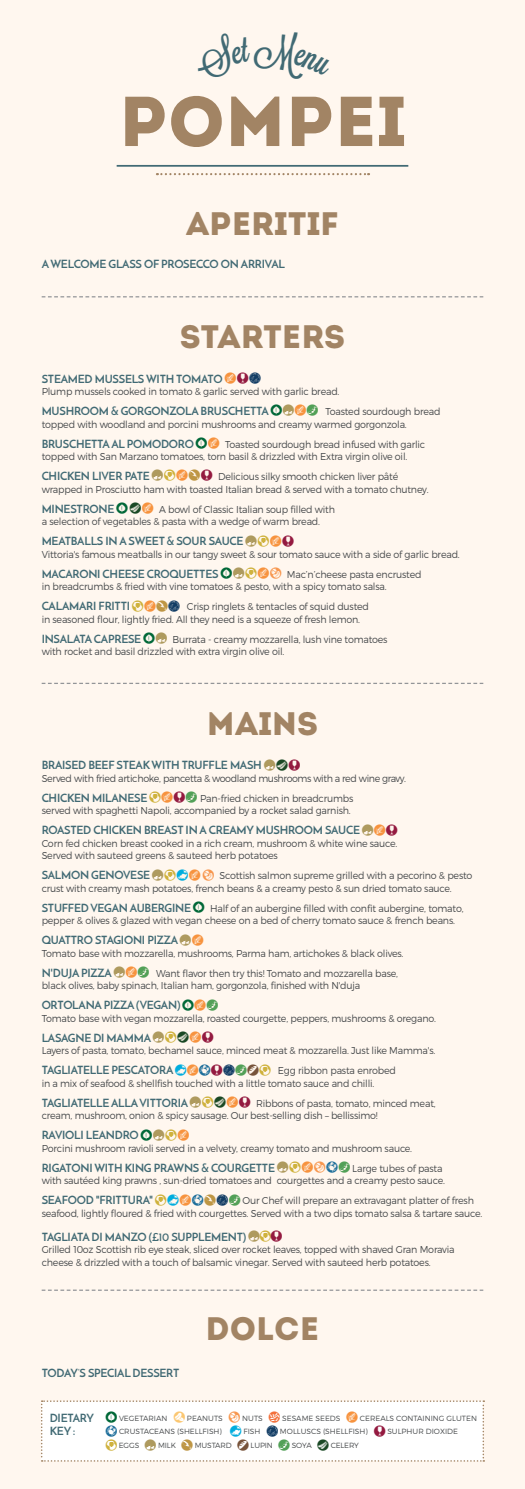
<style>
.page{position:relative;width:525px;height:1489px;background:#fff}
.page>*{position:absolute;margin:0;border:0;box-sizing:border-box;transform-origin:0 0}
.t1{font:70.38px "Intro";color:#a28464}
.t2{font:32.5px "Intro";color:#a28464}
.t3{font:700 11.25px/13.8px "Josefin Sans";letter-spacing:-.02em;color:#416a74}
.t4{font:300 10px/12.5px "Montserrat";letter-spacing:-.02em;color:#45484a;scale:.95 1}
.t5{font:300 10px "Montserrat";letter-spacing:-.04em;color:#45484a;scale:.95 1}
.t6{font:300 7.5px "Montserrat";color:#45484a}
</style>
<div class="page">
<div style="left:0;top:0;width:524px;height:1488px;background:#fff7ef"></div>
<hr style="left:117px;top:165px;width:291px;height:2px;background:#416a74">
<svg style="left:157px;top:173px;width:212px;height:2px"></svg>
<svg style="left:42px;top:682px;width:441px;height:2px"></svg>
<svg style="left:42px;top:1289px;width:441px;height:1px"></svg>
<svg style="left:42px;top:296px;width:441px;height:1px"></svg>
<div style="left:41px;top:1400px;width:443px;height:61px;background:#fff"></div>
<h1 class="t1" style="left:119px;top:79px;width:288px">POMPEI</h1>
<h2 class="t2" style="left:186px;top:204px;width:154px">Aperitif</h2>
<p class="t3" style="left:42px;top:257px;width:244px">A WELCOME GLASS OF PROSECCO ON ARRIVAL</p>
<h2 class="t2" style="left:180px;top:317px;width:167px">STARTERS</h2>
<p class="t3" style="left:42px;top:371px;width:182px">STEAMED MUSSELS WITH TOMATO</p>
<p class="t4" style="left:42px;top:385px;width:315px">Plump mussels cooked in tomato &amp; garlic served with garlic bread.</p>
<p class="t3" style="left:42px;top:404px;width:228px">MUSHROOM &amp; GORGONZOLA BRUSCHETTA</p>
<p class="t4" style="left:42px;top:405px;width:421px;text-indent:283px">Toasted sourdough bread topped with woodland and porcini mushrooms and creamy warmed gorgonzola.</p>
<p class="t3" style="left:42px;top:436px;width:154px">BRUSCHETTA AL POMODORO</p>
<p class="t4" style="left:42px;top:437px;width:405px;text-indent:183px">Toasted sourdough bread infused with garlic topped with San Marzano tomatoes, torn basil &amp; drizzled with Extra virgin olive oil.</p>
<p class="t3" style="left:42px;top:469px;width:109px">CHICKEN LIVER PATE</p>
<p class="t4" style="left:42px;top:470px;width:408px;text-indent:176px">Delicious silky smooth chicken liver pâté wrapped in Prosciutto ham with toasted Italian bread &amp; served with a tomato chutney.</p>
<p class="t3" style="left:42px;top:501px;width:74px">MINESTRONE</p>
<p class="t4" style="left:42px;top:502px;width:310px;text-indent:117px">A bowl of Classic Italian soup filled with a selection of vegetables &amp; pasta with a wedge of warm bread.</p>
<p class="t3" style="left:42px;top:534px;width:203px">MEATBALLS IN A SWEET &amp; SOUR SAUCE</p>
<p class="t4" style="left:42px;top:547px;width:441px">Vittoria's famous meatballs in our tangy sweet &amp; sour tomato sauce with a side of garlic bread.</p>
<p class="t3" style="left:42px;top:566px;width:178px">MACARONI CHEESE CROQUETTES</p>
<p class="t4" style="left:42px;top:567px;width:401px;text-indent:245px">Mac’n’cheese pasta encrusted in breadcrumbs &amp; fried with vine tomatoes &amp; pesto, with a spicy tomato salsa.</p>
<p class="t3" style="left:42px;top:599px;width:90px">CALAMARI FRITTI</p>
<p class="t4" style="left:42px;top:600px;width:346px;text-indent:145px">Crisp ringlets &amp; tentacles of squid dusted in seasoned flour, lightly fried. All they need is a squeeze of fresh lemon.</p>
<p class="t3" style="left:42px;top:631px;width:101px">INSALATA CAPRESE</p>
<p class="t4" style="left:42px;top:632px;width:365px;text-indent:131px">Burrata - creamy mozzarella, lush vine tomatoes with rocket and basil drizzled with extra virgin olive oil.</p>
<h2 class="t2" style="left:206px;top:704px;width:113px">MAINS</h2>
<p class="t3" style="left:42px;top:758px;width:221px">BRAISED BEEF STEAK WITH TRUFFLE MASH</p>
<p class="t5" style="left:42px;top:772px;width:385px">Served with fried artichoke, pancetta &amp; woodland mushrooms with a red wine gravy.</p>
<p class="t3" style="left:42px;top:790px;width:107px">CHICKEN MILANESE</p>
<p class="t4" style="left:42px;top:791px;width:329px;text-align:right">Pan-fried chicken in breadcrumbs<br>served with spaghetti Napoli, accompanied by a rocket salad garnish.</p>
<p class="t3" style="left:42px;top:823px;width:319px">ROASTED CHICKEN BREAST IN A CREAMY MUSHROOM SAUCE</p>
<p class="t4" style="left:42px;top:836px;width:376px">Corn fed chicken breast cooked in a rich cream, mushroom &amp; white wine sauce.<br>Served with sauteed greens &amp; sauteed herb potatoes</p>
<p class="t3" style="left:42px;top:868px;width:110px">SALMON GENOVESE</p>
<p class="t4" style="left:42px;top:869px;width:454px;text-indent:178px">Scottish salmon supreme grilled with a pecorino &amp; pesto crust with creamy mash potatoes, french beans &amp; a creamy pesto &amp; sun dried tomato sauce.</p>
<p class="t3" style="left:42px;top:900px;width:151px">STUFFED VEGAN AUBERGINE</p>
<p class="t4" style="left:42px;top:901px;width:445px;text-indent:168px">Half of an aubergine filled with confit aubergine, tomato, pepper &amp; olives &amp; glazed with vegan cheese on a bed of cherry tomato sauce &amp; french beans.</p>
<p class="t3" style="left:42px;top:933px;width:138px">QUATTRO STAGIONI PIZZA</p>
<p class="t4" style="left:42px;top:946px;width:382px">Tomato base with mozzarella, mushrooms, Parma ham, artichokes &amp; black olives.</p>
<p class="t3" style="left:42px;top:965px;width:72px">N'DUJA PIZZA</p>
<p class="t4" style="left:42px;top:966px;width:376px;text-indent:114px">Want flavor then try this! Tomato and mozzarella base, black olives, baby spinach, Italian ham, gorgonzola, finished with N'duja</p>
<p class="t3" style="left:42px;top:998px;width:140px">ORTOLANA PIZZA (VEGAN)</p>
<p class="t4" style="left:42px;top:1011px;width:416px">Tomato base with vegan mozzarella, roasted courgette, peppers, mushrooms &amp; oregano.</p>
<p class="t3" style="left:42px;top:1030px;width:111px">LASAGNE DI MAMMA</p>
<p class="t4" style="left:42px;top:1044px;width:416px">Layers of pasta, tomato, bechamel sauce, minced meat &amp; mozzarella. Just like Mamma's.</p>
<p class="t3" style="left:42px;top:1063px;width:133px">TAGLIATELLE PESCATORA</p>
<p class="t4" style="left:42px;top:1064px;width:374px;text-indent:236px">Egg ribbon pasta enrobed in a mix of seafood &amp; shellfish touched with a little tomato sauce and chilli.</p>
<p class="t3" style="left:42px;top:1095px;width:148px">TAGLIATELLE ALLA VITTORIA</p>
<p class="t4" style="left:42px;top:1096px;width:416px;text-indent:214px">Ribbons of pasta, tomato, minced meat, cream, mushroom, onion &amp; spicy sausage. Our best-selling dish – bellissimo!</p>
<p class="t3" style="left:42px;top:1128px;width:98px">RAVIOLI LEANDRO</p>
<p class="t4" style="left:42px;top:1141px;width:391px">Porcini mushroom ravioli served in a velvety, creamy tomato and mushroom sauce.</p>
<p class="t3" style="left:42px;top:1160px;width:235px">RIGATONI WITH KING PRAWNS &amp; COURGETTE</p>
<p class="t4" style="left:42px;top:1161px;width:426px;text-align:right">Large tubes of pasta<br>with sautéed king prawns , sun-dried tomatoes and courgettes and a creamy pesto sauce.</p>
<p class="t3" style="left:42px;top:1193px;width:113px">SEAFOOD "FRITTURA"</p>
<p class="t4" style="left:42px;top:1194px;width:465px;text-indent:201px">Our Chef will prepare an extravagant platter of fresh seafood, lightly floured &amp; fried with courgettes. Served with a two dips tomato salsa &amp; tartare sauce.</p>
<p class="t3" style="left:42px;top:1229px;width:206px">TAGLIATA DI MANZO (£10 SUPPLEMENT)</p>
<p class="t4" style="left:42px;top:1243px;width:436px">Grilled 10oz Scottish rib eye steak, sliced over rocket leaves, topped with shaved Gran Moravia cheese &amp; drizzled with a touch of balsamic vinegar. Served with sauteed herb potatoes.</p>
<p class="t3" style="left:42px;top:1365px;width:139px">TODAY’S SPECIAL DESSERT</p>
<h2 class="t2" style="left:205px;top:1309px;width:115px">DOLCE</h2>
<p class="t3" style="left:50px;top:1410px;width:46px">DIETARY<br>KEY :</p>
<p class="t6" style="left:119px;top:1413px;width:50px">VEGETARIAN</p>
<p class="t6" style="left:187px;top:1413px;width:37px">PEANUTS</p>
<p class="t6" style="left:242px;top:1413px;width:22px">NUTS</p>
<p class="t6" style="left:282px;top:1413px;width:60px">SESAME SEEDS</p>
<p class="t6" style="left:360px;top:1413px;width:118px">CEREALS CONTAINING GLUTEN</p>
<p class="t6" style="left:119px;top:1426px;width:104px">CRUSTACEANS (SHELLFISH)</p>
<p class="t6" style="left:243px;top:1426px;width:18px">FISH</p>
<p class="t6" style="left:280px;top:1426px;width:89px">MOLLUSCS (SHELLFISH)</p>
<p class="t6" style="left:387px;top:1426px;width:72px">SULPHUR DIOXIDE</p>
<p class="t6" style="left:119px;top:1440px;width:22px">EGGS</p>
<p class="t6" style="left:158px;top:1440px;width:19px">MILK</p>
<p class="t6" style="left:195px;top:1440px;width:38px">MUSTARD</p>
<p class="t6" style="left:250px;top:1440px;width:24px">LUPIN</p>
<p class="t6" style="left:291px;top:1440px;width:21px">SOYA</p>
<p class="t6" style="left:330px;top:1440px;width:30px">CELERY</p>
</div>
